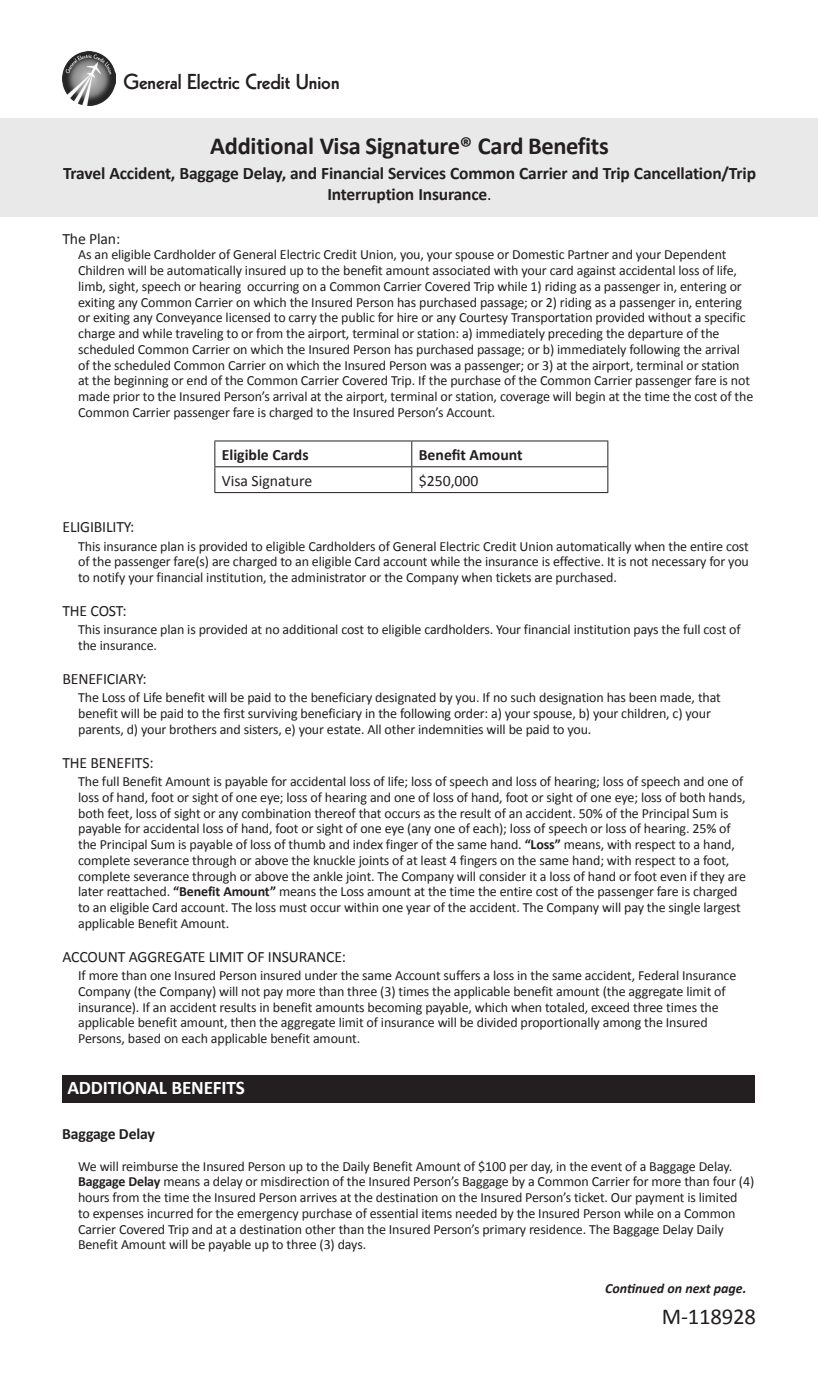
<style>
.page{position:relative;width:819px;height:1386px;background:#fff}
.page>*{position:absolute;margin:0;border:0;box-sizing:border-box;transform-origin:0 0}
.t1{font:700 24.5px "Calibri";letter-spacing:-.01em;color:#231f20}
.t2{font:22.75px "Calibri";letter-spacing:-.01em;color:#231f20}
.t3{font:800 21px "Kabel LT Std";color:#231f20}
.t4{font:700 19.25px "Calibri";letter-spacing:-.01em;color:#fff}
.t5{font:700 17.5px/21px "Calibri";letter-spacing:-.01em;color:#231f20;text-align:center}
.t6{font:15.75px "Calibri";letter-spacing:-.01em;color:#231f20}
.t7{font:700 15.75px "Calibri";color:#231f20}
.t8{font:14px/15.8px "Calibri";letter-spacing:-.01em;color:#231f20}
.t9{font:italic 700 14px "Calibri";color:#231f20}
.s1{font-weight:400}
.s2{font-weight:700}
</style>
<div class="page">
<div style="left:0;top:118px;width:818px;height:98px;background:#e9e9e9"></div>
<img style="left:62px;top:52px;width:54px;height:53px">
<svg style="left:411px;top:442px;width:1px;height:50px"></svg>
<hr style="left:214px;top:441px;width:198px;height:1px;background:#231f20">
<hr style="left:412px;top:441px;width:196px;height:1px;background:#231f20">
<hr style="left:214px;top:466px;width:198px;height:1px;background:#231f20">
<hr style="left:412px;top:466px;width:196px;height:1px;background:#231f20">
<svg style="left:214px;top:441px;width:1px;height:51px"></svg>
<svg style="left:607px;top:441px;width:1px;height:51px"></svg>
<hr style="left:214px;top:492px;width:198px;height:1px;background:#231f20">
<hr style="left:412px;top:492px;width:196px;height:1px;background:#231f20">
<div style="left:62px;top:1076px;width:693px;height:27px;background:#231f20"></div>
<h3 class="t3" style="left:123px;top:69px;width:218px">General Electric Credit Union</h3>
<h1 class="t1" style="left:210px;top:129px;width:400px">Additional Visa Signature® Card Benefits</h1>
<p class="t5" style="left:63px;top:162px;width:695px">Travel Accident, Baggage Delay, and Financial Services Common Carrier and Trip Cancellation/Trip<br>Interruption Insurance<span class="s1">.</span></p>
<p class="t6" style="left:62px;top:228px;width:59px">The Plan:</p>
<p class="t8" style="left:78px;top:247px;width:677px">As an eligible Cardholder of General Electric Credit Union, you, your spouse or Domestic Partner and your Dependent Children will be automatically insured up to the benefit amount associated with your card against accidental loss of life, limb, sight, speech or hearing occurring on a Common Carrier Covered Trip while 1) riding as a passenger in, entering or exiting any Common Carrier on which the Insured Person has purchased passage; or 2) riding as a passenger in, entering or exiting any Conveyance licensed to carry the public for hire or any Courtesy Transportation provided without a specific charge and while traveling to or from the airport, terminal or station: a) immediately preceding the departure of the scheduled Common Carrier on which the Insured Person has purchased passage; or b) immediately following the arrival of the scheduled Common Carrier on which the Insured Person was a passenger; or 3) at the airport, terminal or station at the beginning or end of the Common Carrier Covered Trip. If the purchase of the Common Carrier passenger fare is not made prior to the Insured Person’s arrival at the airport, terminal or station, coverage will begin at the time the cost of the Common Carrier passenger fare is charged to the Insured Person’s Account.</p>
<p class="t7" style="left:222px;top:443px;width:88px">Eligible Cards</p>
<p class="t7" style="left:419px;top:443px;width:105px">Benefit Amount</p>
<p class="t6" style="left:222px;top:469px;width:92px">Visa Signature</p>
<p class="t6" style="left:419px;top:469px;width:61px">$250,000</p>
<p class="t6" style="left:62px;top:516px;width:73px">ELIGIBILITY:</p>
<p class="t8" style="left:78px;top:538px;width:672px;text-align:justify">This insurance plan is provided to eligible Cardholders of General Electric Credit Union automatically when the entire cost of the passenger fare(s) are charged to an eligible Card account while the insurance is effective. It is not necessary for you to notify your financial institution, the administrator or the Company when tickets are purchased.</p>
<p class="t6" style="left:62px;top:600px;width:66px">THE COST:</p>
<p class="t8" style="left:78px;top:621px;width:664px">This insurance plan is provided at no additional cost to eligible cardholders. Your financial institution pays the full cost of the insurance.</p>
<p class="t6" style="left:62px;top:668px;width:86px">BENEFICIARY:</p>
<p class="t8" style="left:78px;top:689px;width:644px">The Loss of Life benefit will be paid to the beneficiary designated by you. If no such designation has been made, that benefit will be paid to the first surviving beneficiary in the following order: a) your spouse, b) your children, c) your parents, d) your brothers and sisters, e) your estate. All other indemnities will be paid to you.</p>
<p class="t6" style="left:62px;top:752px;width:93px">THE BENEFITS:</p>
<p class="t8" style="left:78px;top:773px;width:669px">The full Benefit Amount is payable for accidental loss of life; loss of speech and loss of hearing; loss of speech and one of loss of hand, foot or sight of one eye; loss of hearing and one of loss of hand, foot or sight of one eye; loss of both hands, both feet, loss of sight or any combination thereof that occurs as the result of an accident. 50% of the Principal Sum is payable for accidental loss of hand, foot or sight of one eye (any one of each); loss of speech or loss of hearing. 25% of the Principal Sum is payable of loss of thumb and index finger of the same hand. <span class="s2">“Loss”</span> means, with respect to a hand, complete severance through or above the knuckle joints of at least 4 fingers on the same hand; with respect to a foot, complete severance through or above the ankle joint. The Company will consider it a loss of hand or foot even if they are later reattached. <span class="s2">“Benefit Amount”</span> means the Loss amount at the time the entire cost of the passenger fare is charged to an eligible Card account. The loss must occur within one year of the accident. The Company will pay the single largest applicable Benefit Amount.</p>
<p class="t6" style="left:62px;top:946px;width:285px">ACCOUNT AGGREGATE LIMIT OF INSURANCE:</p>
<p class="t8" style="left:78px;top:967px;width:660px">If more than one Insured Person insured under the same Account suffers a loss in the same accident, Federal Insurance Company (the Company) will not pay more than three (3) times the applicable benefit amount (the aggregate limit of insurance). If an accident results in benefit amounts becoming payable, which when totaled, exceed three times the applicable benefit amount, then the aggregate limit of insurance will be divided proportionally among the Insured Persons, based on each applicable benefit amount.</p>
<h3 class="t4" style="left:68px;top:1074px;width:179px">ADDITIONAL BENEFITS</h3>
<p class="t7" style="left:62px;top:1123px;width:94px">Baggage Delay</p>
<p class="t8" style="left:78px;top:1158px;width:678px">We will reimburse the Insured Person up to the Daily Benefit Amount of $100 per day, in the event of a Baggage Delay.<br><span class="s2">Baggage Delay</span> means a delay or misdirection of the Insured Person’s Baggage by a Common Carrier for more than four (4) hours from the time the Insured Person arrives at the destination on the Insured Person’s ticket. Our payment is limited<br>to expenses incurred for the emergency purchase of essential items needed by the Insured Person while on a Common Carrier Covered Trip and at a destination other than the Insured Person’s primary residence. The Baggage Delay Daily Benefit Amount will be payable up to three (3) days.</p>
<p class="t9" style="left:605px;top:1278px;width:143px">Continued on next page.</p>
<h2 class="t2" style="left:662px;top:1300px;width:96px">M-118928</h2>
</div>
